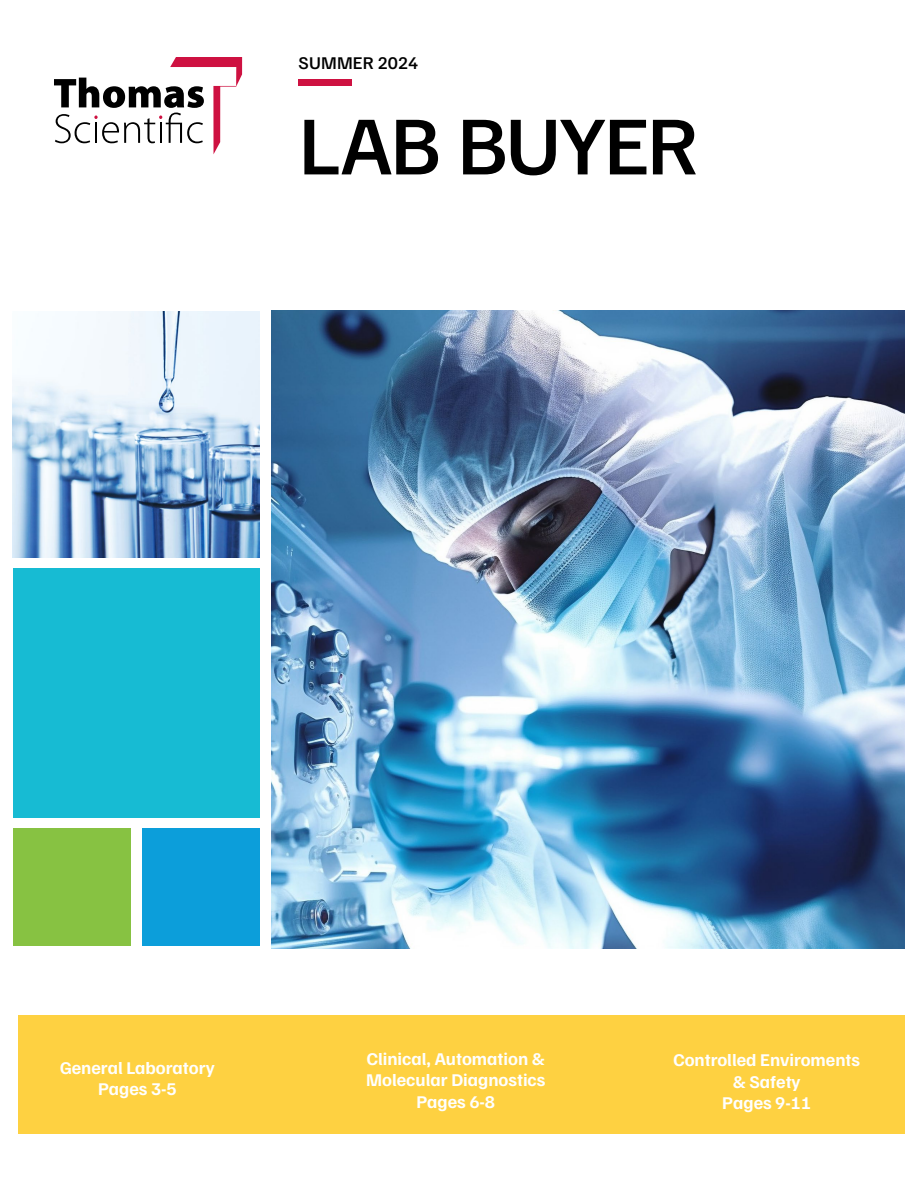
<style>
.page{position:relative;width:918px;height:1188px;background:#fff}
.page>*{position:absolute;margin:0;border:0;box-sizing:border-box;transform-origin:0 0}
.t1{font:500 84px "Familjen Grotesk";letter-spacing:-.02em;color:#000}
.t2{font:700 18px/21.6px "Familjen Grotesk";color:#fff;text-align:center}
.t3{font:500 18px "Familjen Grotesk";letter-spacing:.005em;color:#000}
</style>
<div class="page">
<img style="left:13px;top:312px;width:246px;height:246px">
<img style="left:272px;top:310px;width:632px;height:638px">
<div style="left:14px;top:568px;width:246px;height:250px;background:#17bbd3"></div>
<div style="left:18px;top:1016px;width:886px;height:118px;background:#fed141"></div>
<div style="left:142px;top:829px;width:118px;height:117px;background:#0c9eda"></div>
<div style="left:14px;top:829px;width:117px;height:117px;background:#87c242"></div>
<div style="left:298px;top:79px;width:54px;height:7px;background:#ce1141"></div>
<svg style="left:54px;top:57px;width:188px;height:97px"></svg>
<p class="t3" style="left:299px;top:51px;width:121px">SUMMER 2024</p>
<h1 class="t1" style="left:299px;top:90px;width:400px">LAB BUYER</h1>
<p class="t2" style="left:60px;top:1056px;width:156px">General Laboratory<br>Pages 3-5</p>
<p class="t2" style="left:366px;top:1047px;width:181px">Clinical, Automation &amp;<br>Molecular Diagnostics<br>Pages 6-8</p>
<p class="t2" style="left:673px;top:1048px;width:188px">Controlled Enviroments &amp; Safety<br>Pages 9-11</p>
</div>
